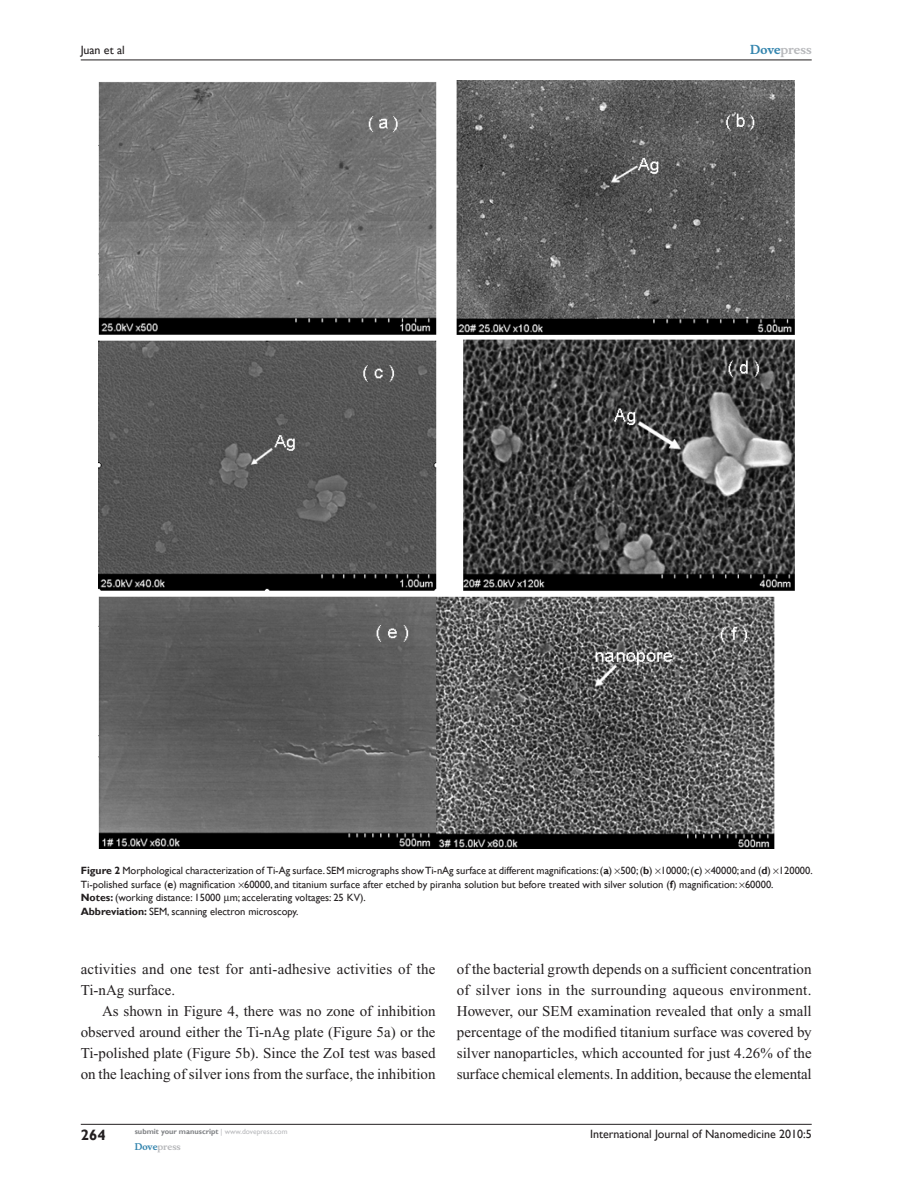
<style>
.page{position:relative;width:918px;height:1188px;background:#fff}
.page>*{position:absolute;margin:0;border:0;box-sizing:border-box;transform-origin:0 0}
.t1{font:15px/21px "Times New Roman";color:#231f20;text-align:justify}
.t2{font:700 15px "Gill Sans";color:#231f20}
.t3{font:12px "Gill Sans";color:#231f20}
.t4{font:700 12px "Musee";color:#b8b9bc}
.t5{font:10.5px/13.5px "Gill Sans";color:#231f20}
.t6{font:700 9px "Musee";color:#b8b9bc}
.t7{font:700 7.5px "Gill Sans";color:#808285}
.s1{color:#3485ae}
.s2{font-weight:700}
.s3{font-weight:400;color:#b8b9bc}
</style>
<div class="page">
<hr style="left:81px;top:1124px;width:731px;height:1px;background:#231f20">
<hr style="left:81px;top:60px;width:731px;height:1px;background:#231f20">
<img style="left:98px;top:81px;width:696px;height:768px">
<p class="t3" style="left:81px;top:43px;width:46px">Juan et al</p>
<p class="t4" style="left:750px;top:43px;width:63px"><span class="s1">Dove</span>press</p>
<p class="t5" style="left:81px;top:864px;width:733px"><span class="s2">Figure 2</span> Morphological characterization of Ti-Ag surface. SEM micrographs show Ti-nAg surface at different magnifications: (<span class="s2">a</span>) 500; (<span class="s2">b</span>) 10000; (<span class="s2">c</span>) 40000; and (<span class="s2">d</span>) 120000.<br>Ti-polished surface (<span class="s2">e</span>) magnification 60000, and titanium surface after etched by piranha solution but before treated with silver solution (<span class="s2">f</span>) magnification: 60000.<br><span class="s2">Notes:</span> (working distance: 15000 m; accelerating voltages: 25 KV).<br><span class="s2">Abbreviation:</span> SEM, scanning electron microscopy.</p>
<p class="t1" style="left:81px;top:959px;width:356px">activities and one test for anti-adhesive activities of the<br>Ti-nAg surface.</p>
<p class="t1" style="left:81px;top:1001px;width:356px;text-indent:21px">As shown in Figure 4, there was no zone of inhibition observed around either the Ti-nAg plate (Figure 5a) or the Ti-polished plate (Figure 5b). Since the ZoI test was based on the leaching of silver ions from the surface, the inhibition</p>
<p class="t1" style="left:457px;top:959px;width:356px">of the bacterial growth depends on a sufficient concentration of silver ions in the surrounding aqueous environment.<br>However, our SEM examination revealed that only a small percentage of the modified titanium surface was covered by silver nanoparticles, which accounted for just 4.26% of the surface chemical elements. In addition, because the elemental</p>
<p class="t2" style="left:81px;top:1126px;width:26px">264</p>
<p class="t3" style="left:590px;top:1127px;width:223px">International Journal of Nanomedicine 2010:5</p>
<p class="t7" style="left:135px;top:1127px;width:154px">submit your manuscript <span class="s3">| www.dovepress.com</span></p>
<p class="t6" style="left:135px;top:1141px;width:48px"><span class="s1">Dove</span>press</p>
</div>
